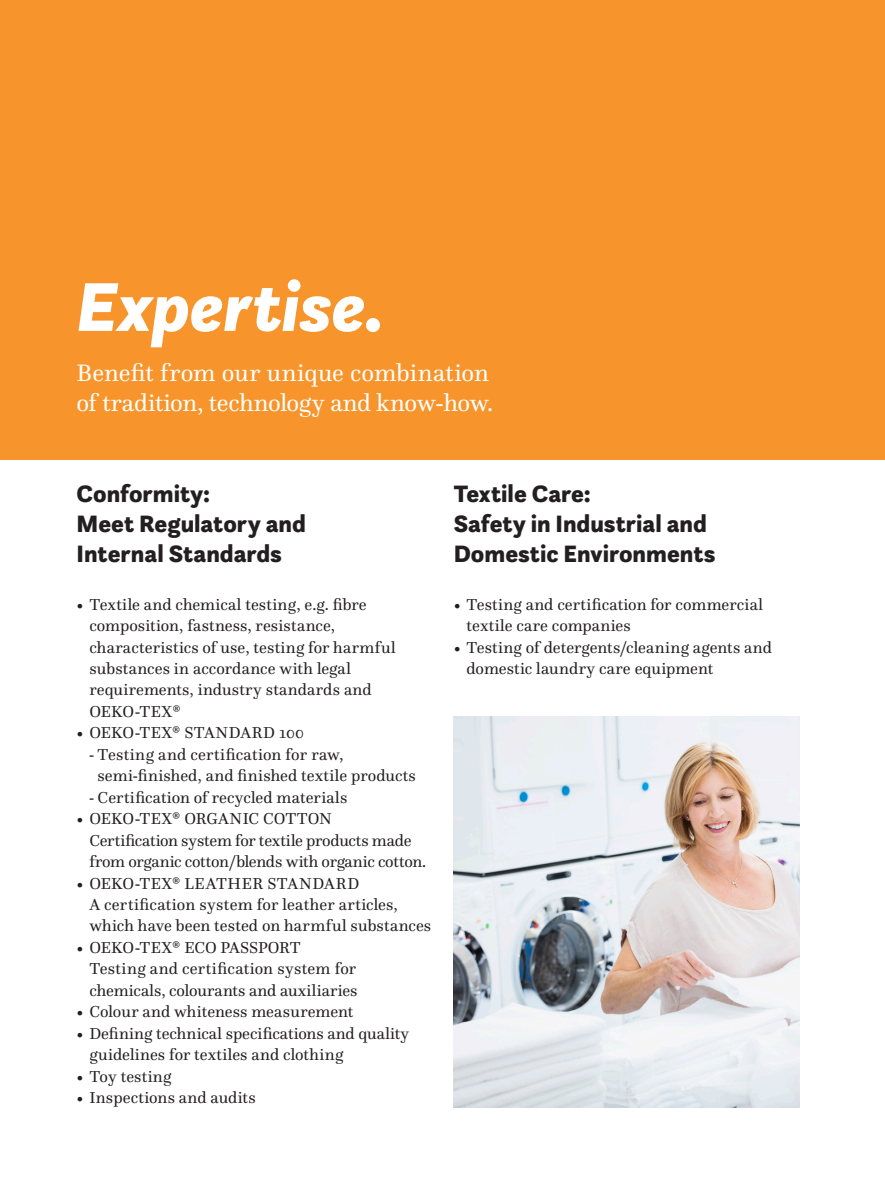
<style>
.page{position:relative;width:885px;height:1191px;background:#fff}
.page>*{position:absolute;margin:0;border:0;box-sizing:border-box;transform-origin:0 0}
._01_Headline_minimum{font:italic 900 72px "Questa Sans";letter-spacing:-.005em;color:#fff}
._04_Crossheading_min{font:900 24.75px/29.7px "Questa Sans";color:#231f20}
._01_Headline_minimum-2{font:24.75px/29.7px "Questa";color:#fff}
.Absatzformat_1{font:16.5px/21.5px "Questa";letter-spacing:.005em;color:#231f20}
</style>
<div class="page">
<div style="left:0;top:0;width:884px;height:459px;background:#f7952c"></div>
<img style="left:453px;top:717px;width:346px;height:390px">
<p class="_01_Headline_minimum" style="left:77px;top:260px;width:309px">Expertise.</p>
<p class="_01_Headline_minimum-2" style="left:77px;top:358px;width:418px">Benefit from our unique combination of tradition, technology and know-how.</p>
<p class="_04_Crossheading_min" style="left:77px;top:479px;width:231px">Conformity:<br>Meet Regulatory and<br>Internal Standards</p>
<p class="Absatzformat_1" style="left:89px;top:593px;width:308px;text-indent:-13px">• Textile and chemical testing, e.g. fibre composition, fastness, resistance, characteristics of use, testing for harmful substances in accordance with legal requirements, industry standards and OEKO-TEX®</p>
<p class="Absatzformat_1" style="left:77px;top:722px;width:229px">• OEKO-TEX® STANDARD 100</p>
<p class="Absatzformat_1" style="left:98px;top:743px;width:320px;text-indent:-8px">- Testing and certification for raw, semi-finished, and finished textile products</p>
<p class="Absatzformat_1" style="left:89px;top:786px;width:259px">- Certification of recycled materials</p>
<p class="Absatzformat_1" style="left:89px;top:807px;width:338px;text-indent:-13px">• OEKO-TEX® ORGANIC COTTON<br>Certification system for textile products made from organic cotton/blends with organic cotton.</p>
<p class="Absatzformat_1" style="left:89px;top:872px;width:343px;text-indent:-13px">• OEKO-TEX® LEATHER STANDARD<br>A certification system for leather articles, which have been tested on harmful substances</p>
<p class="Absatzformat_1" style="left:89px;top:936px;width:269px;text-indent:-13px">• OEKO-TEX® ECO PASSPORT<br>Testing and certification system for chemicals, colourants and auxiliaries</p>
<p class="Absatzformat_1" style="left:77px;top:1001px;width:278px">• Colour and whiteness measurement</p>
<p class="Absatzformat_1" style="left:89px;top:1022px;width:321px;text-indent:-13px">• Defining technical specifications and quality guidelines for textiles and clothing</p>
<p class="Absatzformat_1" style="left:77px;top:1065px;width:96px">• Toy testing</p>
<p class="Absatzformat_1" style="left:77px;top:1086px;width:181px">• Inspections and audits</p>
<p class="_04_Crossheading_min" style="left:453px;top:479px;width:263px">Textile Care:<br>Safety in Industrial and<br>Domestic Environments</p>
<p class="Absatzformat_1" style="left:466px;top:593px;width:298px;text-indent:-13px">• Testing and certification for commercial textile care companies</p>
<p class="Absatzformat_1" style="left:466px;top:636px;width:307px;text-indent:-13px">• Testing of detergents/cleaning agents and domestic laundry care equipment</p>
</div>
